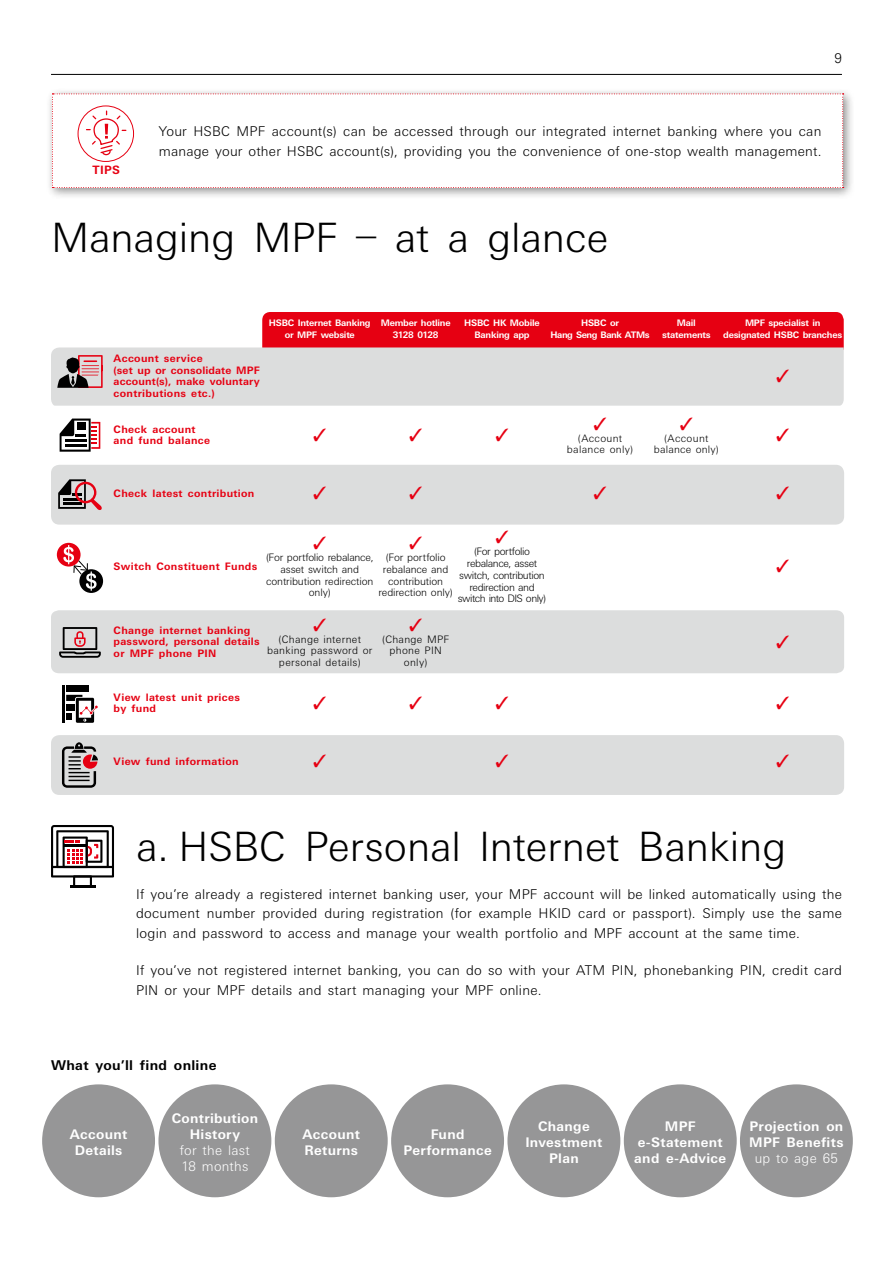
<style>
.page{position:relative;width:893px;height:1263px;background:#fff}
.page>*{position:absolute;margin:0;border:0;box-sizing:border-box;transform-origin:0 0}
.t1{font:300 40.5px "Univers Nextfor HSBC";letter-spacing:-.005em;color:#000}
.t2{font:300 13.5px/19.5px "Univers Nextfor HSBC";letter-spacing:.015em;color:#000}
.t3{font:700 13.5px "Univers Nextfor HSBC";letter-spacing:.025em;color:#000}
.t4{font:700 13.35px/15.9px "Univers Nextfor HSBC";letter-spacing:.025em;color:#fff;text-align:center}
.t5{font:300 13.35px/15.9px "Univers Nextfor HSBC";letter-spacing:.02em;color:#fff}
.t6{font:700 11.55px "Univers Nextfor HSBC";color:#e60012}
.t7{font:700 10.35px/11.9px "Univers Nextfor HSBC";letter-spacing:.03em;color:#e60012}
.t8{font:300 10.35px/11.9px "Univers Nextfor HSBC";letter-spacing:-.01em;color:#000;text-align:center}
.t9{font:300 10.35px/11.9px "Univers Nextfor HSBC";letter-spacing:.03em;color:#000;text-align:center}
.t10{font:300 10.35px/11.9px "Univers Nextfor HSBC";letter-spacing:-.04em;color:#000;text-align:center}
.t11{font:300 10.35px/11.9px "Univers Nextfor HSBC";letter-spacing:.02em;color:#000;text-align:center}
.t12{font:700 9px/12px "Univers Nextfor HSBC";letter-spacing:-.025em;color:#fff;text-align:center}
.t13{font:700 9px/12px "Univers Nextfor HSBC";letter-spacing:-.045em;color:#fff;text-align:center}
</style>
<div class="page">
<div style="left:46px;top:88px;width:809px;height:112px;background:#000;opacity:.45"></div>
<svg style="left:52px;top:94px;width:792px;height:94px"></svg>
<div style="left:78px;top:106px;width:56px;height:56px;border:1px solid #e60012;border-radius:50%"></div>
<svg style="left:51px;top:825px;width:63px;height:63px"></svg>
<div style="left:262px;top:312px;width:582px;height:35px;background:#e60012"></div>
<div style="left:51px;top:347px;width:793px;height:59px;background:#dcdddd"></div>
<div style="left:51px;top:465px;width:793px;height:60px;background:#dcdddd;border-radius:8px"></div>
<div style="left:51px;top:610px;width:793px;height:63px;background:#dcdddd"></div>
<div style="left:51px;top:735px;width:793px;height:60px;background:#dcdddd;border-radius:8px"></div>
<svg style="left:60px;top:418px;width:40px;height:34px"></svg>
<hr style="left:65px;top:444px;width:21px;height:3px;background:#000">
<hr style="left:62px;top:685px;width:3px;height:38px;background:#000">
<div style="left:66px;top:686px;width:23px;height:6px;background:#000"></div>
<svg style="left:66px;top:695px;width:32px;height:28px"></svg>
<svg style="left:57px;top:355px;width:46px;height:33px;background:#9c7d7f"></svg>
<svg style="left:59px;top:627px;width:42px;height:31px"></svg>
<svg style="left:57px;top:543px;width:46px;height:50px"></svg>
<svg style="left:58px;top:479px;width:44px;height:31px"></svg>
<svg style="left:62px;top:742px;width:36px;height:46px"></svg>
<div style="left:42px;top:1084px;width:113px;height:113px;background:#969697;border-radius:50%"></div>
<div style="left:158px;top:1084px;width:113px;height:113px;background:#969697;border-radius:50%"></div>
<div style="left:275px;top:1084px;width:113px;height:113px;background:#969697;border-radius:50%"></div>
<div style="left:391px;top:1084px;width:113px;height:113px;background:#969697;border-radius:50%"></div>
<div style="left:507px;top:1084px;width:113px;height:113px;background:#969697;border-radius:50%"></div>
<div style="left:624px;top:1084px;width:113px;height:113px;background:#969697;border-radius:50%"></div>
<div style="left:740px;top:1084px;width:113px;height:113px;background:#969697;border-radius:50%"></div>
<hr style="left:51px;top:74px;width:791px;height:1px;background:#000">
<svg style="left:777px;top:369px;width:12px;height:13px"></svg>
<svg style="left:314px;top:618px;width:12px;height:13px"></svg>
<svg style="left:410px;top:618px;width:12px;height:13px"></svg>
<svg style="left:777px;top:635px;width:12px;height:13px"></svg>
<p class="t2" style="left:834px;top:48px;width:9px">9</p>
<p class="t6" style="left:93px;top:162px;width:29px">TIPS</p>
<p class="t2" style="left:159px;top:121px;width:664px">Your HSBC MPF account(s) can be accessed through our integrated internet banking where you can manage your other HSBC account(s), providing you the convenience of one-stop wealth management.</p>
<h1 class="t1" style="left:51px;top:209px;width:559px">Managing MPF – at a glance</h1>
<p class="t12" style="left:269px;top:317px;width:103px">HSBC Internet Banking or MPF website</p>
<p class="t12" style="left:381px;top:317px;width:71px">Member hotline<br>3128 0128</p>
<p class="t12" style="left:464px;top:317px;width:77px">HSBC HK Mobile<br>Banking app</p>
<p class="t13" style="left:551px;top:317px;width:101px">HSBC or<br>Hang Seng Bank ATMs</p>
<p class="t12" style="left:662px;top:317px;width:50px">Mail statements</p>
<p class="t12" style="left:723px;top:317px;width:121px">MPF specialist in designated HSBC branches</p>
<p class="t7" style="left:114px;top:352px;width:148px">Account service<br>(set up or consolidate MPF account(s), make voluntary contributions etc.)</p>
<p class="t7" style="left:114px;top:422px;width:98px">Check account and fund balance</p>
<p class="t9" style="left:567px;top:431px;width:68px">(Account balance only)</p>
<p class="t11" style="left:654px;top:431px;width:67px">(Account balance only)</p>
<p class="t7" style="left:114px;top:487px;width:142px">Check latest contribution</p>
<p class="t7" style="left:114px;top:559px;width:145px">Switch Constituent Funds</p>
<p class="t8" style="left:266px;top:551px;width:109px">(For portfolio rebalance, asset switch and contribution redirection only)</p>
<p class="t8" style="left:378px;top:551px;width:76px">(For portfolio rebalance and contribution redirection only)</p>
<p class="t10" style="left:458px;top:545px;width:90px">(For portfolio rebalance, asset switch, contribution redirection and switch into DIS only)</p>
<p class="t7" style="left:114px;top:623px;width:148px">Change internet banking password, personal details or MPF phone PIN</p>
<p class="t9" style="left:267px;top:632px;width:107px">(Change internet banking password or personal details)</p>
<p class="t9" style="left:382px;top:632px;width:68px">(Change MPF phone PIN only)</p>
<p class="t7" style="left:114px;top:690px;width:128px">View latest unit prices by fund</p>
<p class="t7" style="left:114px;top:755px;width:127px">View fund information</p>
<h1 class="t1" style="left:136px;top:818px;width:652px">a. HSBC Personal Internet Banking</h1>
<p class="t2" style="left:136px;top:883px;width:707px;text-align:justify">If you’re already a registered internet banking user, your MPF account will be linked automatically using the document number provided during registration (for example HKID card or passport). Simply use the same login and password to access and manage your wealth portfolio and MPF account at the same time.</p>
<p class="t2" style="left:136px;top:960px;width:707px">If you’ve not registered internet banking, you can do so with your ATM PIN, phonebanking PIN, credit card<br>PIN or your MPF details and start managing your MPF online.</p>
<p class="t3" style="left:51px;top:1056px;width:167px">What you’ll find online</p>
<p class="t4" style="left:70px;top:1125px;width:59px">Account<br>Details</p>
<p class="t4" style="left:172px;top:1109px;width:88px">Contribution<br>History</p>
<p class="t5" style="left:180px;top:1141px;width:71px">for the last<br>18 months</p>
<p class="t4" style="left:303px;top:1125px;width:59px;text-align:left">Account<br>Returns</p>
<p class="t4" style="left:403px;top:1125px;width:90px">Fund<br>Performance</p>
<p class="t4" style="left:525px;top:1117px;width:79px">Change<br>Investment<br>Plan</p>
<p class="t4" style="left:749px;top:1117px;width:96px;text-align:left">Projection on<br>MPF Benefits</p>
<p class="t4" style="left:634px;top:1117px;width:93px">MPF e-Statement and e-Advice</p>
<p class="t5" style="left:755px;top:1149px;width:85px">up to age 65</p>
</div>
